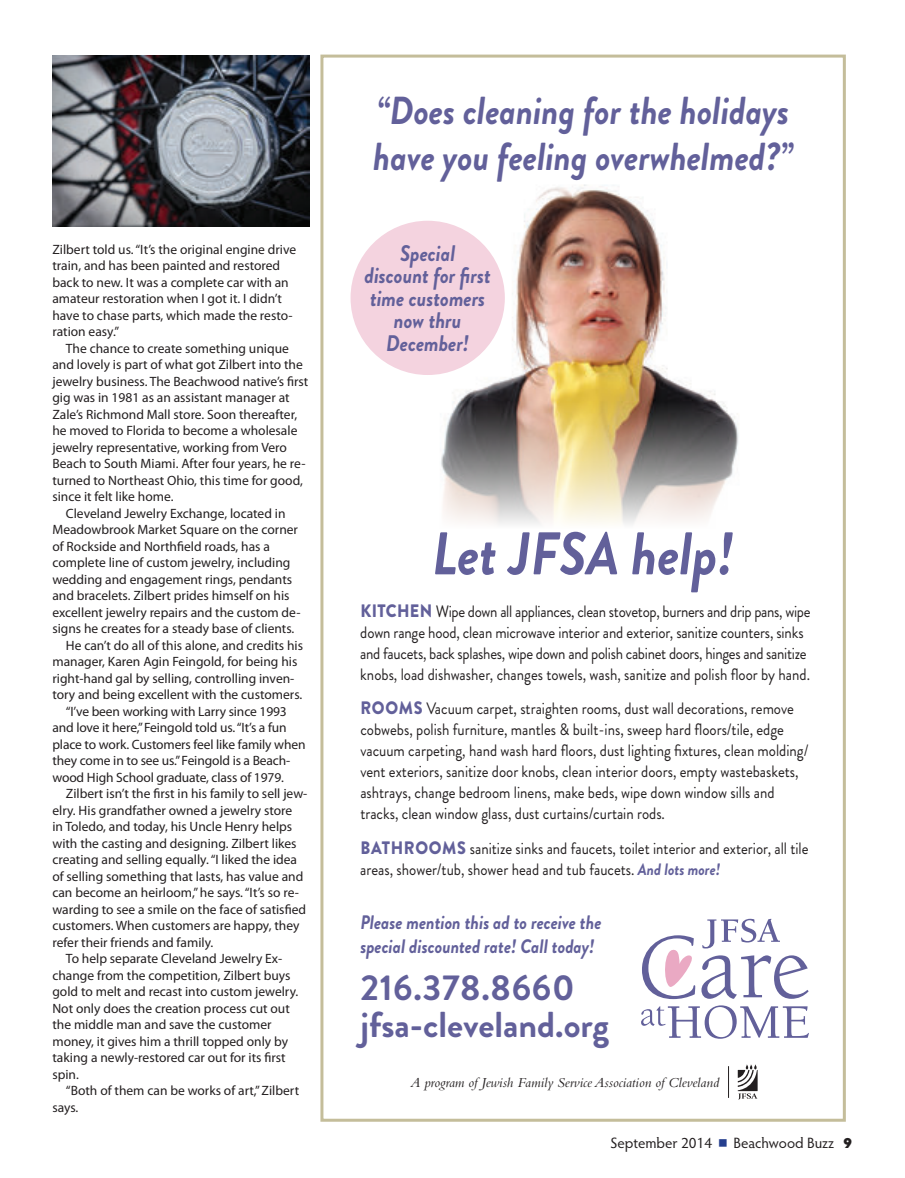
<style>
.page{position:relative;width:905px;height:1178px;background:#fff}
.page>*{position:absolute;margin:0;border:0;box-sizing:border-box;transform-origin:0 0}
.t1{font:italic 700 60px "Brandon Grotesque";color:#62609a;scale:.9 1}
.t2{font:italic 700 39px/46.8px "Brandon Grotesque";color:#62609a;scale:.9 1}
.t3{font:700 36px/36.9px "Brandon Grotesque";color:#62609a}
.t4{font:italic 700 22.5px/22.5px "Brandon Grotesque";color:#62609a;text-align:center;scale:.9 1}
.t5{font:italic 700 19.5px/23.4px "Brandon Grotesque";color:#62609a;scale:.9 1}
.t6{font:16.5px/21px "Brandon Grotesque";color:#231f20;scale:.9 1}
.t7{font:15px "Hypatia Sans Pro";color:#231f20}
.t8{font:italic 14.25px "Bembo Std";color:#231f20}
.t9{font:13.5px/16.5px "Myriad Pro";color:#231f20}
.s1{font-weight:900;font-size:18px;color:#62609a}
.s2{font-weight:700;font-style:italic;color:#62609a}
.s3{font-family:"Universal Newswith Comm Pi";color:#253f8e}
.s4{font-weight:900}
</style>
<div class="page">
<img style="left:417px;top:184px;width:322px;height:340px">
<div style="left:320px;top:55px;width:525px;height:1066px;border:3px solid #c4bd9a"></div>
<svg style="left:737px;top:1064px;width:20px;height:35px"></svg>
<hr style="left:728px;top:1066px;width:1px;height:31px;background:#231f20">
<svg style="left:701px;top:955px;width:107px;height:43px"></svg>
<svg style="left:702px;top:918px;width:77px;height:30px"></svg>
<svg style="left:641px;top:1005px;width:167px;height:33px"></svg>
<svg style="left:642px;top:935px;width:53px;height:63px"></svg>
<div style="left:350px;top:221px;width:154px;height:154px;background:#f4d3df;border-radius:50%"></div>
<img style="left:52px;top:55px;width:257px;height:172px">
<p class="t9" style="left:52px;top:241px;width:245px">Zilbert told us. “It’s the original engine drive train, and has been painted and restored back to new. It was a complete car with an amateur restoration when I got it. I didn’t have to chase parts, which made the resto&shy;ration easy.”</p>
<p class="t9" style="left:66px;top:340px;width:224px">The chance to create something unique</p>
<p class="t9" style="left:52px;top:356px;width:252px">and lovely is part of what got Zilbert into the</p>
<p class="t9" style="left:52px;top:373px;width:257px">jewelry business. The Beachwood native’s first</p>
<p class="t9" style="left:52px;top:389px;width:239px">gig was in 1981 as an assistant manager at</p>
<p class="t9" style="left:52px;top:406px;width:246px">Zale’s Richmond Mall store. Soon thereafter,</p>
<p class="t9" style="left:52px;top:422px;width:246px">he moved to Florida to become a wholesale</p>
<p class="t9" style="left:52px;top:439px;width:236px">jewelry representative, working from Vero</p>
<p class="t9" style="left:52px;top:455px;width:254px">Beach to South Miami. After four years, he re-</p>
<p class="t9" style="left:52px;top:472px;width:252px">turned to Northeast Ohio, this time for good,</p>
<p class="t9" style="left:52px;top:488px;width:122px">since it felt like home.</p>
<p class="t9" style="left:66px;top:505px;width:221px">Cleveland Jewelry Exchange, located in</p>
<p class="t9" style="left:52px;top:521px;width:247px">Meadowbrook Market Square on the corner</p>
<p class="t9" style="left:52px;top:538px;width:219px">of Rockside and Northfield roads, has a</p>
<p class="t9" style="left:52px;top:554px;width:239px">complete line of custom jewelry, including</p>
<p class="t9" style="left:52px;top:571px;width:241px">wedding and engagement rings, pendants</p>
<p class="t9" style="left:52px;top:587px;width:239px">and bracelets. Zilbert prides himself on his</p>
<p class="t9" style="left:52px;top:604px;width:249px">excellent jewelry repairs and the custom de-</p>
<p class="t9" style="left:52px;top:620px;width:243px">signs he creates for a steady base of clients.</p>
<p class="t9" style="left:66px;top:637px;width:239px">He can’t do all of this alone, and credits his</p>
<p class="t9" style="left:52px;top:653px;width:246px">manager, Karen Agin Feingold, for being his</p>
<p class="t9" style="left:52px;top:670px;width:243px">right-hand gal by selling, controlling inven-</p>
<p class="t9" style="left:52px;top:686px;width:251px">tory and being excellent with the customers.</p>
<p class="t9" style="left:66px;top:703px;width:222px">“I’ve been working with Larry since 1993</p>
<p class="t9" style="left:52px;top:719px;width:236px">and love it here,” Feingold told us. “It’s a fun</p>
<p class="t9" style="left:52px;top:736px;width:254px">place to work. Customers feel like family when</p>
<p class="t9" style="left:52px;top:752px;width:239px">they come in to see us.” Feingold is a Beach-</p>
<p class="t9" style="left:52px;top:769px;width:233px">wood High School graduate, class of 1979.</p>
<p class="t9" style="left:66px;top:785px;width:243px">Zilbert isn’t the first in his family to sell jew-</p>
<p class="t9" style="left:52px;top:802px;width:241px">elry. His grandfather owned a jewelry store</p>
<p class="t9" style="left:52px;top:818px;width:241px">in Toledo, and today, his Uncle Henry helps</p>
<p class="t9" style="left:52px;top:835px;width:246px">with the casting and designing. Zilbert likes</p>
<p class="t9" style="left:52px;top:851px;width:246px">creating and selling equally. “I liked the idea</p>
<p class="t9" style="left:52px;top:868px;width:252px">of selling something that lasts, has value and</p>
<p class="t9" style="left:52px;top:884px;width:248px">can become an heirloom,” he says. “It’s so re-</p>
<p class="t9" style="left:52px;top:901px;width:255px">warding to see a smile on the face of satisfied</p>
<p class="t9" style="left:52px;top:917px;width:248px">customers. When customers are happy, they</p>
<p class="t9" style="left:52px;top:934px;width:162px">refer their friends and family.</p>
<p class="t9" style="left:66px;top:950px;width:218px">To help separate Cleveland Jewelry Ex-</p>
<p class="t9" style="left:52px;top:967px;width:240px">change from the competition, Zilbert buys</p>
<p class="t9" style="left:52px;top:983px;width:247px">gold to melt and recast into custom jewelry.</p>
<p class="t9" style="left:52px;top:1000px;width:239px">Not only does the creation process cut out</p>
<p class="t9" style="left:52px;top:1016px;width:221px">the middle man and save the customer</p>
<p class="t9" style="left:52px;top:1033px;width:237px">money, it gives him a thrill topped only by</p>
<p class="t9" style="left:52px;top:1049px;width:235px">taking a newly-restored car out for its first</p>
<p class="t9" style="left:52px;top:1066px;width:28px">spin.</p>
<p class="t9" style="left:66px;top:1082px;width:235px">“Both of them can be works of art,” Zilbert</p>
<p class="t9" style="left:52px;top:1099px;width:28px">says.</p>
<h2 class="t2" style="left:373px;top:87px;width:468px">“Does cleaning for the holidays have you feeling overwhelmed?”</h2>
<h3 class="t4" style="left:364px;top:242px;width:142px">Special<br>discount for first time customers now thru<br>December!</h3>
<h1 class="t1" style="left:432px;top:511px;width:337px">Let JFSA help!</h1>
<p class="t6" style="left:360px;top:600px;width:501px"><span class="s1">KITCHEN</span> Wipe down all appliances, clean stovetop, burners and drip pans, wipe down range hood, clean microwave interior and exterior, sanitize counters, sinks and faucets, back splashes, wipe down and polish cabinet doors, hinges and sanitize knobs, load dishwasher, changes towels, wash, sanitize and polish floor by hand.</p>
<p class="t6" style="left:360px;top:698px;width:499px"><span class="s1">ROOMS</span> Vacuum carpet, straighten rooms, dust wall decorations, remove cobwebs, polish furniture, mantles &amp; built-ins, sweep hard floors/tile, edge vacuum carpeting, hand wash hard floors, dust lighting fixtures, clean molding/ vent exteriors, sanitize door knobs, clean interior doors, empty wastebaskets, ashtrays, change bedroom linens, make beds, wipe down window sills and tracks, clean window glass, dust curtains/curtain rods.</p>
<p class="t6" style="left:360px;top:837px;width:499px"><span class="s1">BATHROOMS</span> sanitize sinks and faucets, toilet interior and exterior, all tile areas, shower/tub, shower head and tub faucets. <span class="s2">And lots more!</span></p>
<h3 class="t5" style="left:360px;top:910px;width:269px">Please mention this ad to receive the special discounted rate! Call today!</h3>
<h3 class="t3" style="left:360px;top:969px;width:250px">216.378.8660 jfsa-cleveland.org</h3>
<p class="t8" style="left:410px;top:1073px;width:310px">A program of Jewish Family Service Association of Cleveland</p>
<p class="t7" style="left:610px;top:1132px;width:243px">September 2014 <span class="s3">n</span> Beachwood Buzz <span class="s4">9</span></p>
</div>
